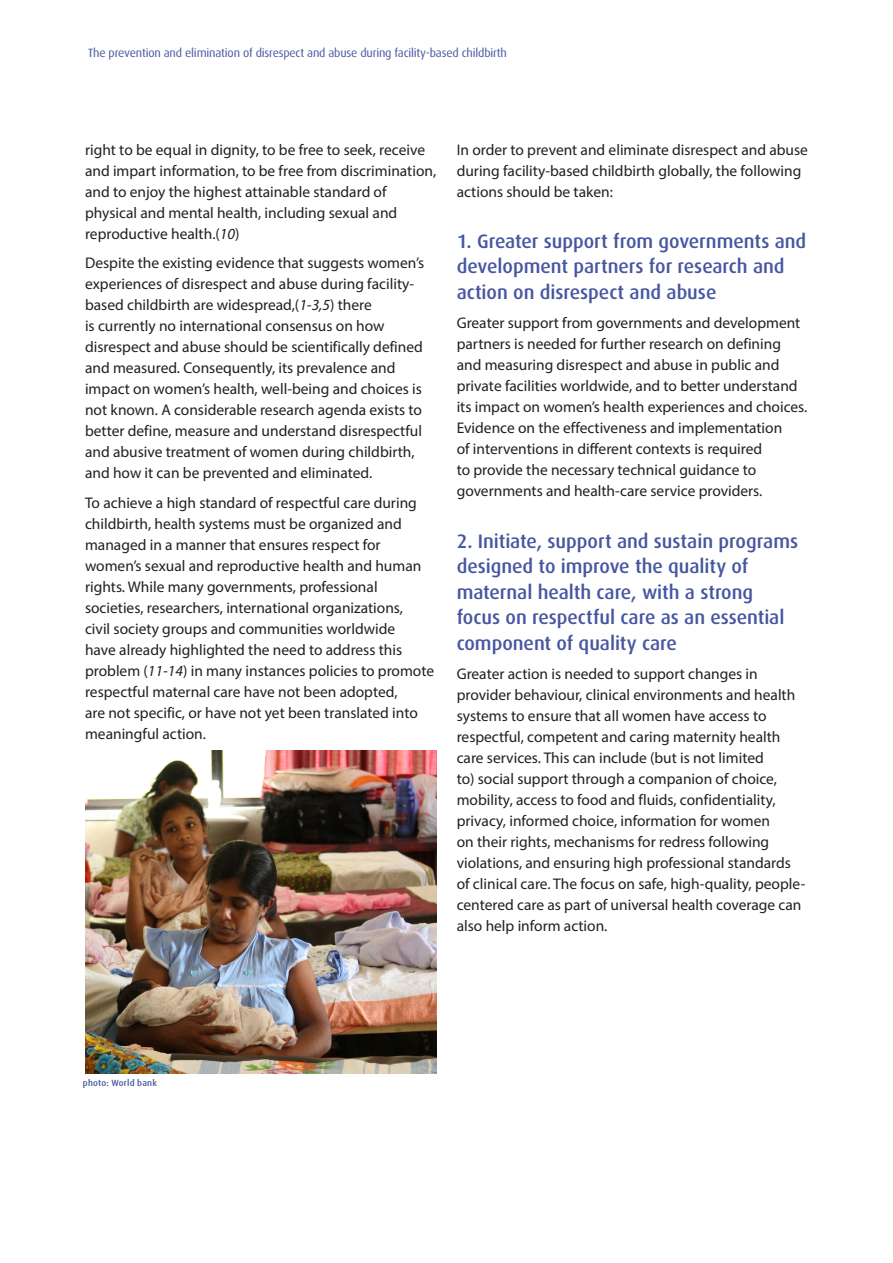
<style>
.page{position:relative;width:893px;height:1263px;background:#fff}
.page>*{position:absolute;margin:0;border:0;box-sizing:border-box;transform-origin:0 0}
.Head_1{font:500 19.5px/25.5px "Dax Pro";letter-spacing:-.005em;color:#4756a0}
.t1{font:15.45px/21px "Myriad Pro";color:#231f20}
.Main_heading{font:12px "Dax Pro";letter-spacing:-.015em;color:#4756a0}
.Head_1-2{font:500 9px "Dax Pro";letter-spacing:.025em;color:#4756a0}
.s1{font-style:italic}
</style>
<div class="page">
<img style="left:85px;top:750px;width:351px;height:324px">
<p class="Main_heading" style="left:88px;top:45px;width:420px">The prevention and elimination of disrespect and abuse during facility-based childbirth</p>
<p class="t1" style="left:85px;top:139px;width:353px">right to be equal in dignity, to be free to seek, receive and impart information, to be free from discrimination, and to enjoy the highest attainable standard of physical and mental health, including sexual and reproductive health.(<span class="s1">10</span>)</p>
<p class="t1" style="left:85px;top:252px;width:341px">Despite the existing evidence that suggests women’s experiences of disrespect and abuse during facility&shy;based childbirth are widespread,(<span class="s1">1-3,5</span>) there<br>is currently no international consensus on how disrespect and abuse should be scientifically defined and measured. Consequently, its prevalence and impact on women’s health, well-being and choices is not known. A considerable research agenda exists to better define, measure and understand disrespectful and abusive treatment of women during childbirth, and how it can be prevented and eliminated.</p>
<p class="t1" style="left:85px;top:492px;width:351px">To achieve a high standard of respectful care during childbirth, health systems must be organized and managed in a manner that ensures respect for women’s sexual and reproductive health and human rights. While many governments, professional societies, researchers, international organizations,<br>civil society groups and communities worldwide<br>have already highlighted the need to address this problem (<span class="s1">11-14</span>) in many instances policies to promote respectful maternal care have not been adopted,<br>are not specific, or have not yet been translated into meaningful action.</p>
<p class="t1" style="left:457px;top:139px;width:353px">In order to prevent and eliminate disrespect and abuse during facility-based childbirth globally, the following actions should be taken:</p>
<p class="Head_1" style="left:457px;top:228px;width:351px">1. Greater support from governments and development partners for research and action on disrespect and abuse</p>
<p class="t1" style="left:457px;top:312px;width:352px">Greater support from governments and development partners is needed for further research on defining and measuring disrespect and abuse in public and private facilities worldwide, and to better understand its impact on women’s health experiences and choices.<br>Evidence on the effectiveness and implementation<br>of interventions in different contexts is required<br>to provide the necessary technical guidance to governments and health-care service providers.</p>
<p class="Head_1" style="left:457px;top:528px;width:343px">2. Initiate, support and sustain programs designed to improve the quality of maternal health care, with a strong focus on respectful care as an essential component of quality care</p>
<p class="t1" style="left:457px;top:663px;width:350px">Greater action is needed to support changes in provider behaviour, clinical environments and health systems to ensure that all women have access to respectful, competent and caring maternity health care services. This can include (but is not limited<br>to) social support through a companion of choice, mobility, access to food and fluids, confidentiality, privacy, informed choice, information for women<br>on their rights, mechanisms for redress following violations, and ensuring high professional standards of clinical care. The focus on safe, high-quality, people&shy;centered care as part of universal health coverage can also help inform action.</p>
<p class="Head_1-2" style="left:83px;top:1077px;width:76px">photo: World bank</p>
</div>
